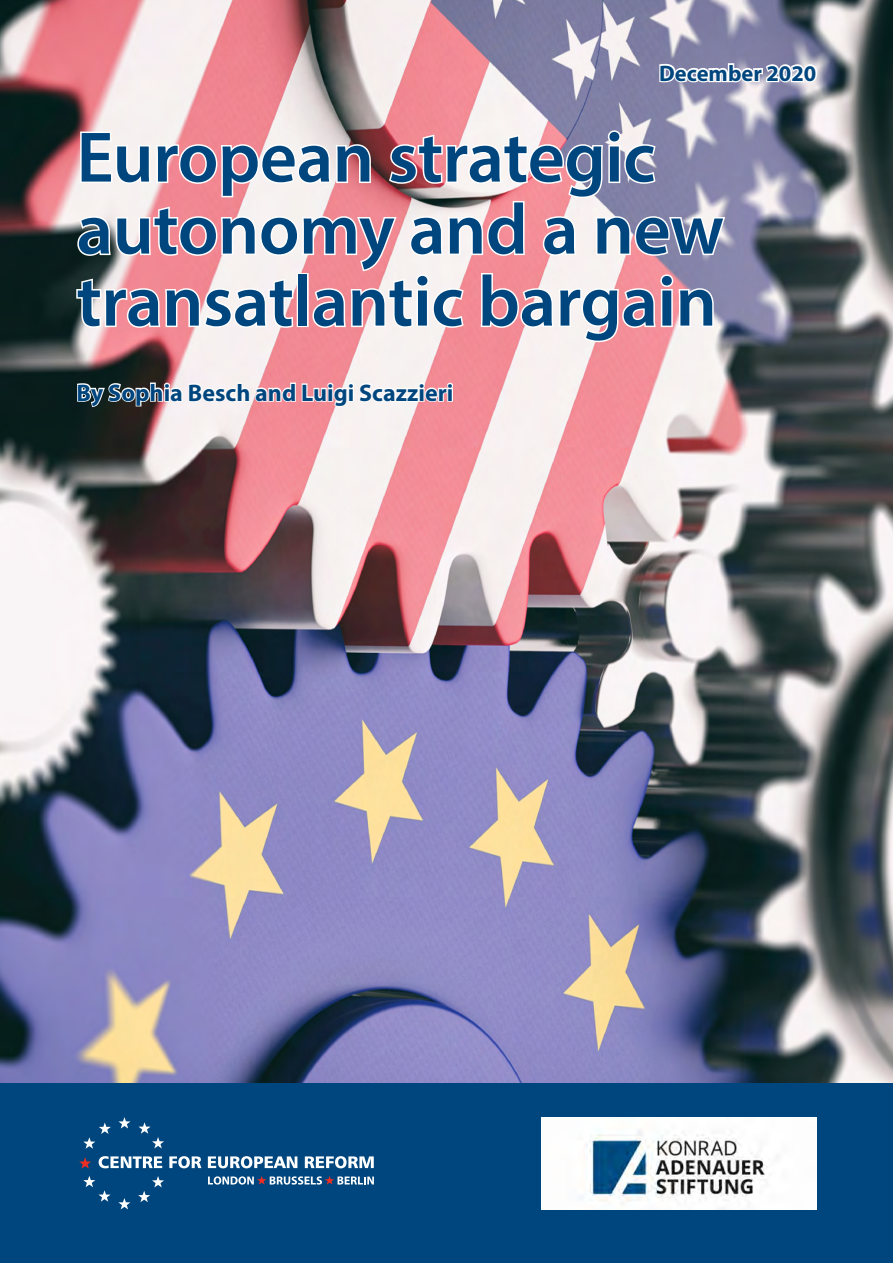
<style>
.page{position:relative;width:893px;height:1263px;background:#fff}
.page>*{position:absolute;margin:0;border:0;box-sizing:border-box;transform-origin:0 0}
.Report_Cover_Subhead{font:600 72px/72px "Myriad Pro";letter-spacing:-.005em;color:#00467e}
.Report_Cover_Subhead-2{font:700 24px "Myriad Pro";color:#00467e}
.t1{font:700 22.5px "Myriad Pro";color:#00467e}
</style>
<div class="page">
<img style="left:0;top:0;width:893px;height:1083px">
<div style="left:0;top:1083px;width:893px;height:180px;background:#00467e"></div>
<svg style="left:76px;top:354px;width:377px;height:86px"></svg>
<svg style="left:75px;top:10px;width:744px;height:334px"></svg>
<svg style="left:118px;top:1117px;width:12px;height:11px"></svg>
<svg style="left:139px;top:1122px;width:25px;height:26px"></svg>
<svg style="left:138px;top:1176px;width:26px;height:26px"></svg>
<svg style="left:118px;top:1198px;width:12px;height:11px"></svg>
<svg style="left:83px;top:1176px;width:28px;height:26px"></svg>
<svg style="left:83px;top:1122px;width:28px;height:27px"></svg>
<svg style="left:79px;top:1157px;width:12px;height:12px"></svg>
<svg style="left:99px;top:1156px;width:63px;height:12px"></svg>
<svg style="left:169px;top:1156px;width:32px;height:12px"></svg>
<svg style="left:208px;top:1156px;width:89px;height:12px"></svg>
<svg style="left:305px;top:1156px;width:69px;height:12px"></svg>
<svg style="left:208px;top:1176px;width:166px;height:8px"></svg>
<img style="left:541px;top:1117px;width:275px;height:92px">
<p class="t1" style="left:659px;top:58px;width:159px">December 2020</p>
<p class="Report_Cover_Subhead" style="left:77px;top:120px;width:649px">European strategic autonomy and a new transatlantic bargain</p>
<p class="Report_Cover_Subhead-2" style="left:77px;top:377px;width:378px">By Sophia Besch and Luigi Scazzieri</p>
</div>
